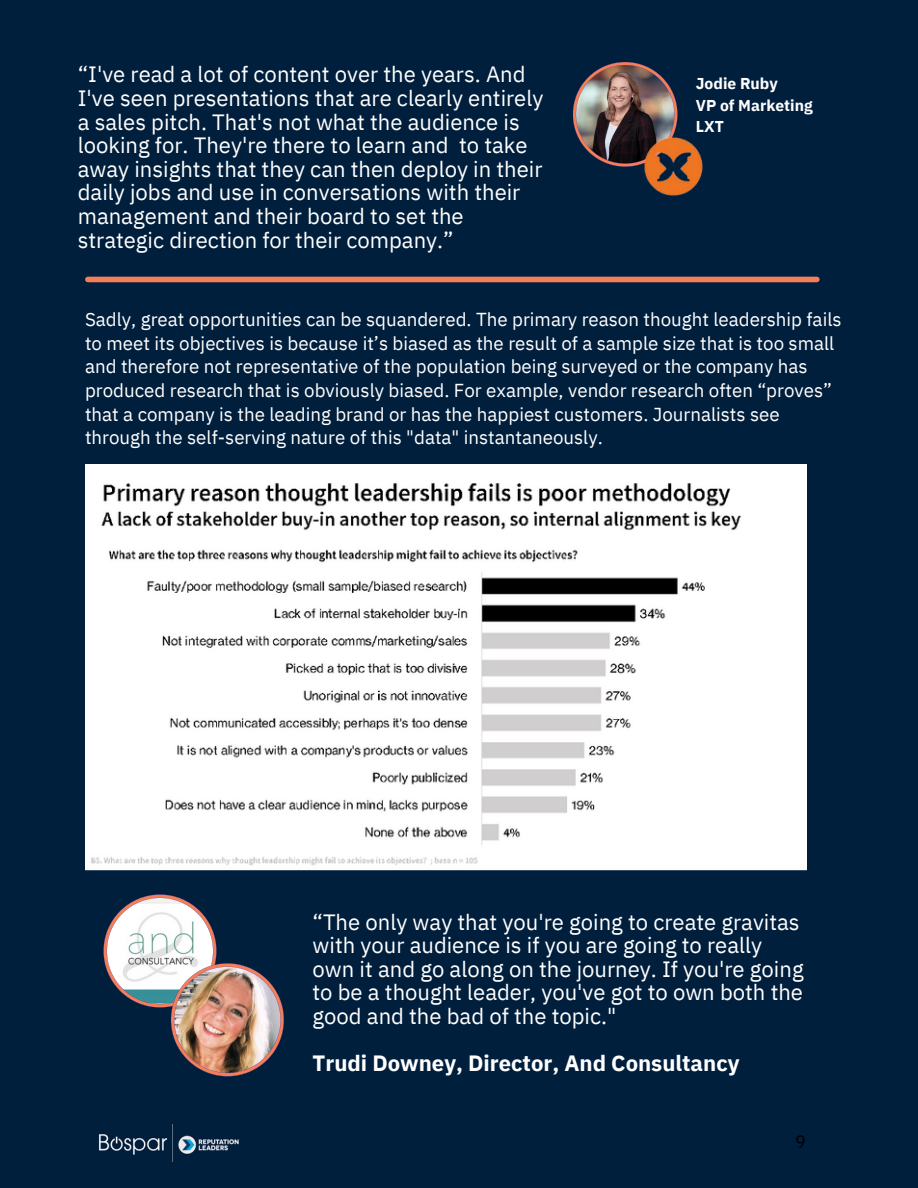
<style>
.page{position:relative;width:918px;height:1188px;background:#001f3d}
.page>*{position:absolute;margin:0;border:0;box-sizing:border-box;transform-origin:0 0}
.t1{font:22.05px/23.7px "IBM Plex Sans";color:#fff}
.t2{font:700 22.05px "IBM Plex Sans";color:#fff}
.t3{font:18.75px/23.7px "IBM Plex Sans";color:#fff}
.t4{font:18px "IBM Plex Sans";color:#000}
.t5{font:700 15.75px "IBM Plex Sans";color:#fff}
</style>
<div class="page">
<img style="left:99px;top:1124px;width:140px;height:37px">
<img style="left:573px;top:62px;width:105px;height:105px">
<img style="left:643px;top:136px;width:60px;height:60px">
<div style="left:88px;top:277px;width:729px;height:5px;background:#f47e57"></div>
<img style="left:85px;top:464px;width:721px;height:406px">
<img style="left:103px;top:894px;width:181px;height:182px">
<p class="t1" style="left:78px;top:62px;width:467px">“I've read a lot of content over the years. And I've seen presentations that are clearly entirely a sales pitch. That's not what the audience is looking for. They're there to learn and to take away insights that they can then deploy in their daily jobs and use in conversations with their management and their board to set the strategic direction for their company.”</p>
<p class="t5" style="left:696px;top:73px;width:83px">Jodie Ruby</p>
<p class="t5" style="left:696px;top:95px;width:118px">VP of Marketing</p>
<p class="t5" style="left:696px;top:116px;width:30px">LXT</p>
<p class="t3" style="left:85px;top:307px;width:758px">Sadly, great opportunities can be squandered. The primary reason thought leadership fails to meet its objectives is because it’s biased as the result of a sample size that is too small and therefore not representative of the population being surveyed or the company has produced research that is obviously biased. For example, vendor research often “proves” that a company is the leading brand or has the happiest customers. Journalists see through the self-serving nature of this "data" instantaneously.</p>
<p class="t1" style="left:313px;top:909px;width:493px">“The only way that you're going to create gravitas with your audience is if you are going to really own it and go along on the journey. If you're going to be a thought leader, you've got to own both the good and the bad of the topic."</p>
<p class="t2" style="left:313px;top:1049px;width:428px">Trudi Downey, Director, And Consultancy</p>
<p class="t4" style="left:795px;top:1129px;width:12px">9</p>
</div>
